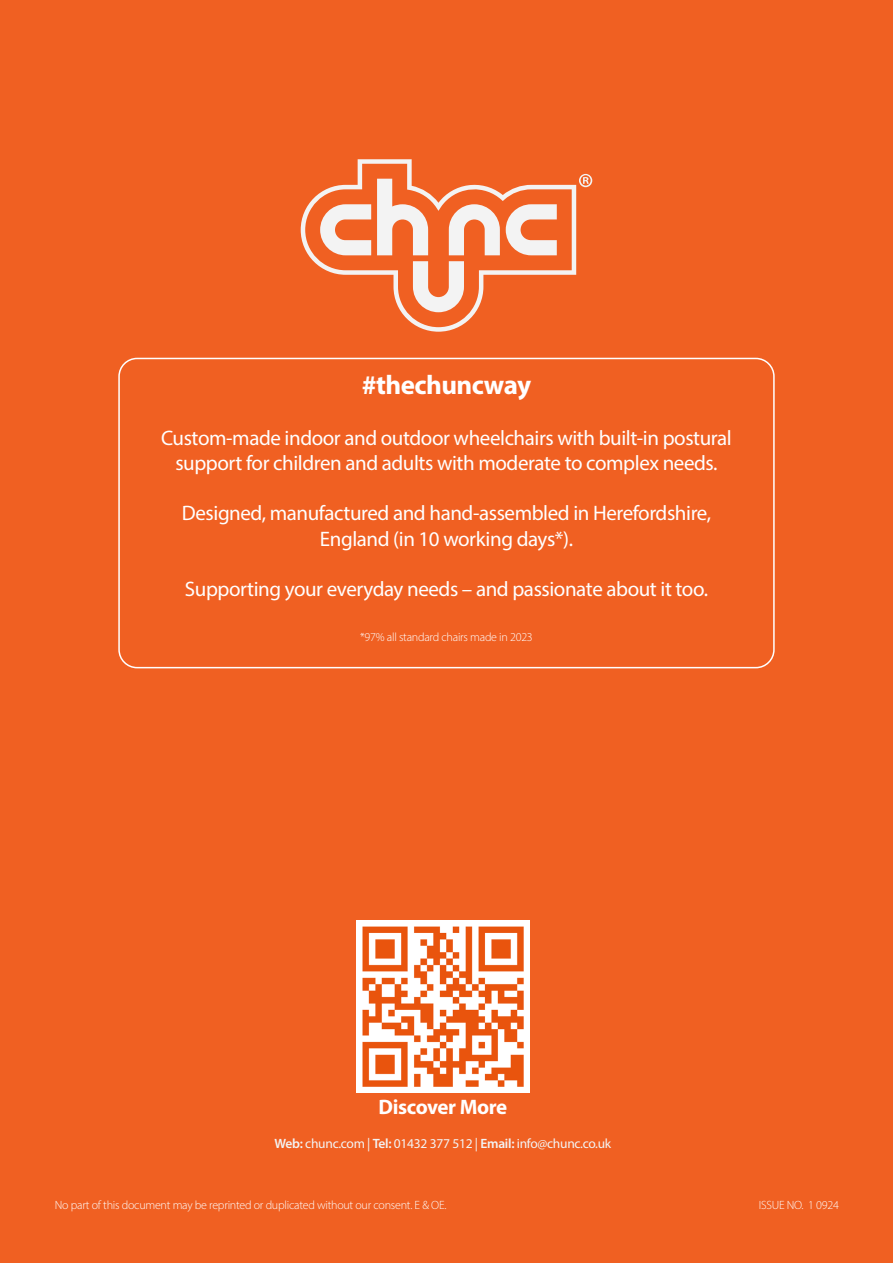
<style>
.page{position:relative;width:893px;height:1263px;background:#f06022}
.page>*{position:absolute;margin:0;border:0;box-sizing:border-box;transform-origin:0 0}
.t1{font:700 27px "Myriad Pro";letter-spacing:-.02em;color:#fff}
.t2{font:21px/25.2px "Myriad Pro";letter-spacing:-.02em;color:#fff;text-align:center}
.t3{font:700 21px "Myriad Pro";letter-spacing:-.02em;color:#fff}
.t4{font:13.5px "Myriad Pro";letter-spacing:-.02em;color:#f3f3f3}
.t5{font:300 12px "Myriad Pro";letter-spacing:-.02em;color:#fff}
.s1{font-weight:600}
</style>
<div class="page">
<svg style="left:301px;top:159px;width:275px;height:173px"></svg>
<svg style="left:320px;top:204px;width:51px;height:51px"></svg>
<svg style="left:506px;top:204px;width:51px;height:51px"></svg>
<svg style="left:449px;top:204px;width:51px;height:51px"></svg>
<svg style="left:377px;top:179px;width:51px;height:76px"></svg>
<svg style="left:413px;top:261px;width:51px;height:51px"></svg>
<svg style="left:579px;top:174px;width:13px;height:13px"></svg>
<img style="left:357px;top:920px;width:172px;height:172px">
<div style="left:118px;top:358px;width:657px;height:310px;border:2px solid #fff;border-radius:18px"></div>
<p class="t1" style="left:362px;top:368px;width:171px">#thechuncway</p>
<p class="t2" style="left:161px;top:425px;width:572px">Custom-made indoor and outdoor wheelchairs with built-in postural support for children and adults with moderate to complex needs.</p>
<p class="t2" style="left:182px;top:500px;width:531px">Designed, manufactured and hand-assembled in Herefordshire,<br>England (in 10 working days*).</p>
<p class="t2" style="left:185px;top:576px;width:525px">Supporting your everyday needs – and passionate about it too.</p>
<p class="t5" style="left:360px;top:629px;width:174px">*97% all standard chairs made in 2023</p>
<p class="t3" style="left:379px;top:1093px;width:130px">Discover More</p>
<p class="t4" style="left:275px;top:1135px;width:338px"><span class="s1">Web:</span> chunc.com | <span class="s1">Tel:</span> 01432 377 512 | <span class="s1">Email:</span> info@chunc.co.uk</p>
<p class="t5" style="left:55px;top:1198px;width:393px">No part of this document may be reprinted or duplicated without our consent. E &amp; OE.</p>
<p class="t5" style="left:759px;top:1198px;width:82px">ISSUE NO. 1 0924</p>
</div>
